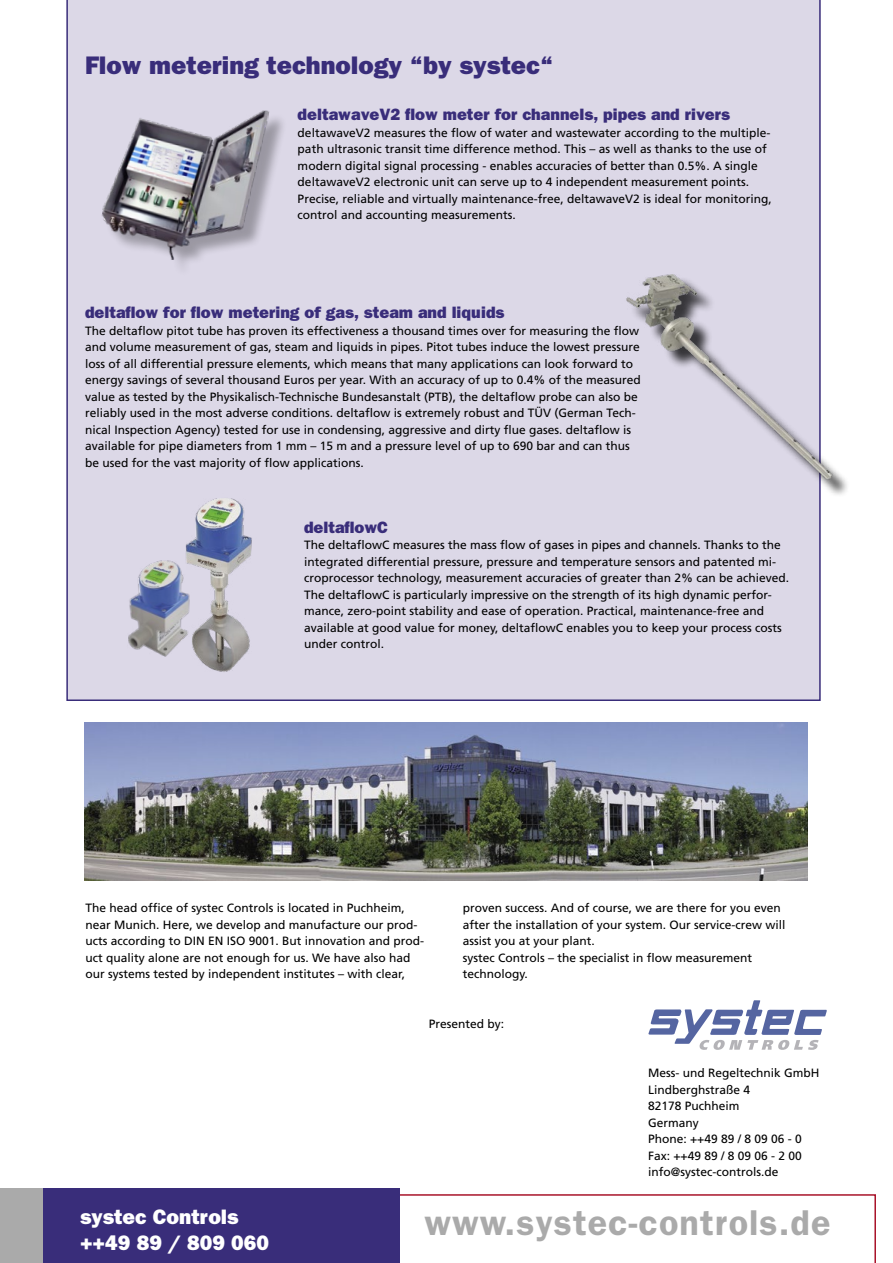
<style>
.page{position:relative;width:893px;height:1263px;background:#fff}
.page>*{position:absolute;margin:0;border:0;box-sizing:border-box;transform-origin:0 0}
.Head1{font:600 36px "Franklin Gothic";letter-spacing:.03em;color:#aaa}
.Head1-2{font:800 25.5px "Franklin Gothic";color:#392d7a}
.Head1-3{font:800 21px "Franklin Gothic";color:#fff}
.Head_1_komma_5{font:800 16.5px "Franklin Gothic";color:#392d7a}
.t1{font:12px/16.5px "Frutiger";color:#000}
</style>
<div class="page">
<svg style="left:400px;top:1194px;width:476px;height:69px"></svg>
<div style="left:38px;top:1188px;width:362px;height:75px;background:#392d7a"></div>
<img style="left:84px;top:723px;width:724px;height:157px">
<div style="left:66px;top:0;width:755px;height:701px;background:#dcd8e7"></div>
<img style="left:561px;top:250px;width:286px;height:253px">
<div style="left:105px;top:113px;width:182px;height:165px;background:#000;opacity:.3"></div>
<img style="left:98px;top:93px;width:171px;height:176px">
<svg style="left:648px;top:1000px;width:179px;height:50px"></svg>
<div style="left:0;top:1188px;width:43px;height:75px;background:#aaa"></div>
<img style="left:163px;top:494px;width:98px;height:186px">
<img style="left:116px;top:557px;width:88px;height:103px">
<p class="Head1-2" style="left:85px;top:51px;width:470px">Flow metering technology “by systec“</p>
<p class="Head_1_komma_5" style="left:298px;top:105px;width:434px">deltawaveV2 flow meter for channels, pipes and rivers</p>
<p class="t1" style="left:298px;top:124px;width:476px">deltawaveV2 measures the flow of water and wastewater according to the multiple&shy;path ultrasonic transit time difference method. This – as well as thanks to the use of modern digital signal processing - enables accuracies of better than 0.5%. A single deltawaveV2 electronic unit can serve up to 4 independent measurement points.<br>Precise, reliable and virtually maintenance-free, deltawaveV2 is ideal for monitoring, control and accounting measurements.</p>
<p class="Head_1_komma_5" style="left:85px;top:303px;width:421px">deltaflow for flow metering of gas, steam and liquids</p>
<p class="t1" style="left:85px;top:322px;width:557px">The deltaflow pitot tube has proven its effectiveness a thousand times over for measuring the flow and volume measurement of gas, steam and liquids in pipes. Pitot tubes induce the lowest pressure loss of all differential pressure elements, which means that many applications can look forward to energy savings of several thousand Euros per year. With an accuracy of up to 0.4% of the measured value as tested by the Physikalisch-Technische Bundesanstalt (PTB), the deltaflow probe can also be reliably used in the most adverse conditions. deltaflow is extremely robust and TÜV (German Tech&shy;nical Inspection Agency) tested for use in condensing, aggressive and dirty flue gases. deltaflow is available for pipe diameters from 1 mm – 15 m and a pressure level of up to 690 bar and can thus be used for the vast majority of flow applications.</p>
<p class="Head_1_komma_5" style="left:304px;top:517px;width:86px">deltaflowC</p>
<p class="t1" style="left:304px;top:536px;width:487px">The deltaflowC measures the mass flow of gases in pipes and channels. Thanks to the integrated differential pressure, pressure and temperature sensors and patented mi&shy;croprocessor technology, measurement accuracies of greater than 2% can be achieved.<br>The deltaflowC is particularly impressive on the strength of its high dynamic perfor&shy;mance, zero-point stability and ease of operation. Practical, maintenance-free and available at good value for money, deltaflowC enables you to keep your process costs under control.</p>
<p class="t1" style="left:85px;top:899px;width:340px">The head office of systec Controls is located in Puchheim, near Munich. Here, we develop and manufacture our prod&shy;ucts according to DIN EN ISO 9001. But innovation and prod&shy;uct quality alone are not enough for us. We have also had our systems tested by independent institutes – with clear,</p>
<p class="t1" style="left:463px;top:899px;width:324px">proven success. And of course, we are there for you even after the installation of your system. Our service-crew will assist you at your plant.</p>
<p class="t1" style="left:463px;top:949px;width:291px">systec Controls – the specialist in flow measurement technology.</p>
<p class="Head1-3" style="left:80px;top:1205px;width:160px">systec Controls</p>
<p class="Head1-3" style="left:80px;top:1230px;width:191px">++49 89 / 809 060</p>
<p class="t1" style="left:429px;top:1015px;width:77px">Presented by:</p>
<p class="t1" style="left:648px;top:1065px;width:173px">Mess- und Regeltechnik GmbH</p>
<p class="t1" style="left:648px;top:1081px;width:104px">Lindberghstraße 4</p>
<p class="t1" style="left:648px;top:1098px;width:93px">82178 Puchheim</p>
<p class="t1" style="left:648px;top:1114px;width:52px">Germany</p>
<p class="t1" style="left:648px;top:1131px;width:155px">Phone: ++49 89 / 8 09 06 - 0</p>
<p class="t1" style="left:648px;top:1147px;width:155px">Fax: ++49 89 / 8 09 06 - 2 00</p>
<p class="t1" style="left:648px;top:1164px;width:132px">info@systec-controls.de</p>
<p class="Head1" style="left:424px;top:1201px;width:408px">www.systec-controls.de</p>
</div>
